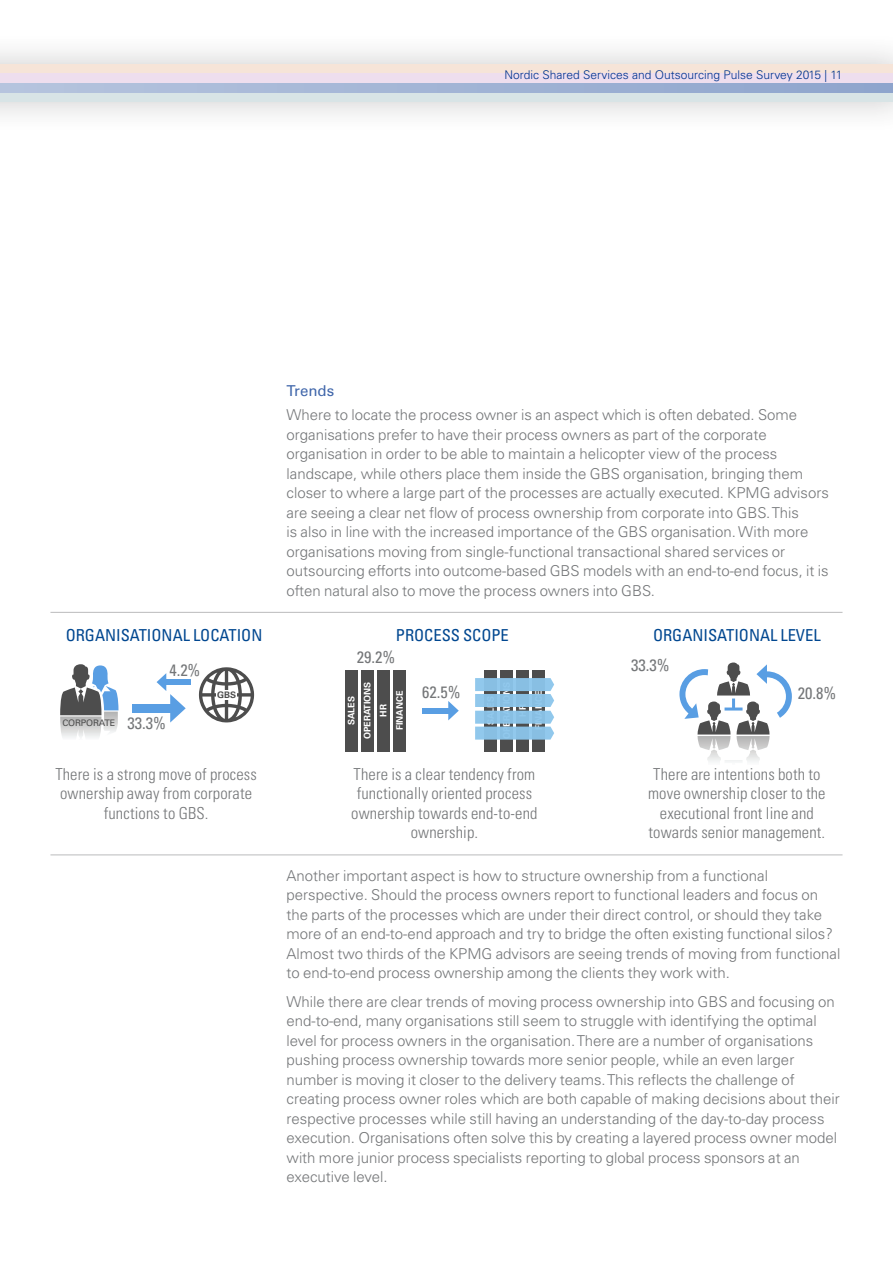
<style>
.page{position:relative;width:893px;height:1263px;background:#fff}
.page>*{position:absolute;margin:0;border:0;box-sizing:border-box;transform-origin:0 0}
.Body_text_10pt{font:300 condensed 16.5px/19.5px "Univers LT Std";letter-spacing:.01em;color:#747678;text-align:center}
.Body_text_10pt-2{font:condensed 16.5px "Univers LT Std";color:#014790}
.footnote{font:condensed 16.5px "Univers LT Std";color:#747678}
.Body_text_10pt-3{font:300 15px/19.5px "Univers LT Std";color:#747678}
.para_heading{font:15px "Univers LT Std";color:#4066aa}
.t1{font:300 12px "Univers LT Std";color:#00338d}
.footnote-2{font:700 9px "Univers LT Std";color:#fff}
.footnote-3{font:9px "Univers LT Std";letter-spacing:-.02em;color:#4d4d4d}
.footnote-4{font:700 9px "Univers LT Std";color:#4d4d4d}
</style>
<div class="page">
<div style="left:0;top:0;width:893px;height:167px;background:#231f20;opacity:.4"></div>
<div style="left:0;top:64px;width:893px;height:10px;background:#f6e4d8"></div>
<div style="left:0;top:92px;width:893px;height:10px;background:#d8e4e6"></div>
<svg style="left:0;top:83px;width:893px;height:10px;background:#a2b4d5"></svg>
<div style="left:0;top:73px;width:893px;height:10px;background:#eedeee"></div>
<svg style="left:679px;top:662px;width:113px;height:100px"></svg>
<div style="left:361px;top:670px;width:13px;height:81px;background:#4d4d4d"></div>
<div style="left:377px;top:670px;width:13px;height:81px;background:#4d4d4d"></div>
<div style="left:393px;top:670px;width:13px;height:81px;background:#4d4d4d"></div>
<div style="left:345px;top:670px;width:13px;height:81px;background:#4d4d4d"></div>
<div style="left:500px;top:670px;width:13px;height:81px;background:#4d4d4d"></div>
<div style="left:516px;top:670px;width:13px;height:81px;background:#4d4d4d"></div>
<div style="left:532px;top:670px;width:13px;height:81px;background:#4d4d4d"></div>
<div style="left:484px;top:670px;width:13px;height:81px;background:#4d4d4d"></div>
<svg style="left:475px;top:678px;width:79px;height:62px;background:#8cbad7"></svg>
<svg style="left:448px;top:701px;width:11px;height:19px"></svg>
<div style="left:422px;top:708px;width:32px;height:6px;background:#599ee3"></div>
<div style="left:132px;top:704px;width:46px;height:9px;background:#599ee3"></div>
<svg style="left:157px;top:673px;width:29px;height:49px"></svg>
<div style="left:161px;top:679px;width:30px;height:6px;background:#599ee3"></div>
<svg style="left:60px;top:664px;width:58px;height:74px"></svg>
<svg style="left:199px;top:667px;width:55px;height:55px"></svg>
<div style="left:216px;top:690px;width:21px;height:10px;background:#fff"></div>
<hr style="left:50px;top:612px;width:792px;height:1px;background:#babbbc">
<hr style="left:50px;top:854px;width:792px;height:1px;background:#babbbc">
<p class="t1" style="left:504px;top:68px;width:340px">Nordic Shared Services and Outsourcing Pulse Survey 2015 | 11</p>
<p class="Body_text_10pt-2" style="left:66px;top:625px;width:198px">ORGANISATIONAL LOCATION</p>
<p class="footnote" style="left:169px;top:659px;width:33px">4.2%</p>
<p class="footnote-3" style="left:62px;top:717px;width:54px">CORPORATE</p>
<p class="footnote" style="left:127px;top:712px;width:40px">33.3%</p>
<p class="footnote-4" style="left:217px;top:690px;width:21px">GBS</p>
<p class="Body_text_10pt" style="left:55px;top:764px;width:203px">There is a strong move of process ownership away from corporate functions to GBS.</p>
<p class="para_heading" style="left:286px;top:382px;width:49px">Trends</p>
<p class="Body_text_10pt-3" style="left:286px;top:405px;width:544px">Where to locate the process owner is an aspect which is often debated. Some organisations prefer to have their process owners as part of the corporate organisation in order to be able to maintain a helicopter view of the process landscape, while others place them inside the GBS organisation, bringing them closer to where a large part of the processes are actually executed. KPMG advisors are seeing a clear net flow of process ownership from corporate into GBS. This<br>is also in line with the increased importance of the GBS organisation. With more organisations moving from single-functional transactional shared services or outsourcing efforts into outcome-based GBS models with an end-to-end focus, it is often natural also to move the process owners into GBS.</p>
<p class="Body_text_10pt-2" style="left:396px;top:625px;width:114px">PROCESS SCOPE</p>
<p class="footnote" style="left:357px;top:647px;width:40px">29.2%</p>
<p class="footnote-2" style="left:362px;top:739px;width:59px;rotate:-90deg">OPERATIONS</p>
<p class="footnote" style="left:422px;top:681px;width:40px">62.5%</p>
<p class="footnote-2" style="left:394px;top:730px;width:41px;rotate:-90deg">FINANCE</p>
<p class="footnote-2" style="left:346px;top:725px;width:31px;rotate:-90deg">SALES</p>
<p class="footnote-2" style="left:517px;top:717px;width:14px;rotate:-90deg">HR</p>
<p class="footnote-2" style="left:378px;top:717px;width:14px;rotate:-90deg">HR</p>
<p class="footnote-2" style="left:533px;top:730px;width:41px;rotate:-90deg">FINANCE</p>
<p class="Body_text_10pt" style="left:351px;top:764px;width:188px">There is a clear tendency from functionally oriented process ownership towards end-to-end ownership.</p>
<p class="Body_text_10pt-2" style="left:653px;top:625px;width:169px">ORGANISATIONAL LEVEL</p>
<p class="footnote" style="left:631px;top:654px;width:40px">33.3%</p>
<p class="footnote" style="left:798px;top:682px;width:40px">20.8%</p>
<p class="Body_text_10pt" style="left:648px;top:764px;width:179px">There are intentions both to move ownership closer to the executional front line and towards senior management.</p>
<p class="Body_text_10pt-3" style="left:286px;top:865px;width:555px">Another important aspect is how to structure ownership from a functional perspective. Should the process owners report to functional leaders and focus on the parts of the processes which are under their direct control, or should they take more of an end-to-end approach and try to bridge the often existing functional silos?<br>Almost two thirds of the KPMG advisors are seeing trends of moving from functional to end-to-end process ownership among the clients they work with.</p>
<p class="Body_text_10pt-3" style="left:286px;top:991px;width:555px">While there are clear trends of moving process ownership into GBS and focusing on end-to-end, many organisations still seem to struggle with identifying the optimal level for process owners in the organisation. There are a number of organisations pushing process ownership towards more senior people, while an even larger number is moving it closer to the delivery teams. This reflects the challenge of creating process owner roles which are both capable of making decisions about their respective processes while still having an understanding of the day-to-day process execution. Organisations often solve this by creating a layered process owner model with more junior process specialists reporting to global process sponsors at an executive level.</p>
</div>
